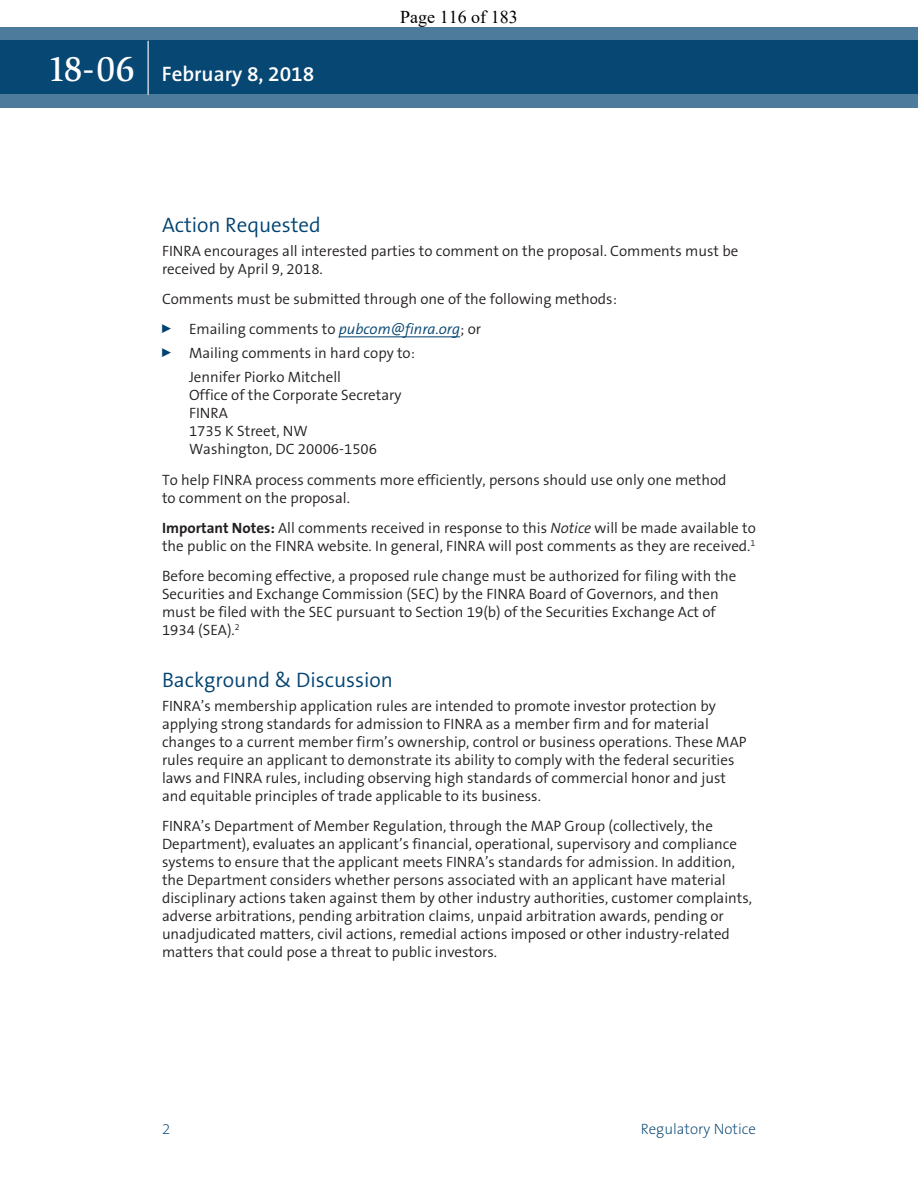
<style>
.page{position:relative;width:918px;height:1188px;background:#fff}
.page>*{position:absolute;margin:0;border:0;box-sizing:border-box;transform-origin:0 0}
.t1{font:300 21px "The Sans B4";color:#004270}
.t2{font:600 21px "The Sans B6";color:#fff}
.t3{font:18px "Times New Roman";color:#000}
.t4{font:300 15px/18px "The Sans B4";color:#231f20}
.t5{font:200 15px "The Sans B2";color:#004270}
.s1{font-family:"Slimbach LT";font-weight:500;font-size:36px}
.s2{font-style:italic;color:#004270}
.s3{font-family:"The Sans B7";font-weight:700}
.s4{font-style:italic}
</style>
<div class="page">
<hr style="left:339px;top:336px;width:121px;height:1px;background:#004270">
<svg style="left:0;top:27px;width:918px;height:81px;background:#1e5881"></svg>
<hr style="left:148px;top:41px;width:1px;height:54px;background:#fff">
<h1 class="t2" style="left:47px;top:63px;width:269px"><span class="s1">18-06</span> February 8, 2018</h1>
<p class="t3" style="left:400px;top:4px;width:119px">Page 116 of 183</p>
<h1 class="t1" style="left:162px;top:213px;width:160px">Action Requested</h1>
<p class="t4" style="left:162px;top:242px;width:578px">FINRA encourages all interested parties to comment on the proposal. Comments must be received by April 9, 2018.</p>
<p class="t4" style="left:162px;top:284px;width:456px;line-height:30px">Comments must be submitted through one of the following methods:<br><sup>0</sup> Emailing comments to <span class="s2">pubcom@finra.org</span>; or</p>
<p class="t4" style="left:189px;top:341px;width:227px;line-height:24px;text-indent:-27px"><sup>0</sup> Mailing comments in hard copy to:<br>Jennifer Piorko Mitchell</p>
<p class="t4" style="left:189px;top:386px;width:214px">Office of the Corporate Secretary<br>FINRA<br>1735 K Street, NW<br>Washington, DC 20006-1506</p>
<p class="t4" style="left:162px;top:471px;width:566px">To help FINRA process comments more efficiently, persons should use only one method to comment on the proposal.</p>
<p class="t4" style="left:162px;top:519px;width:595px"><span class="s3">Important Notes:</span> All comments received in response to this <span class="s4">Notice</span> will be made available to the public on the FINRA website. In general, FINRA will post comments as they are received.<sup>1</sup></p>
<p class="t4" style="left:162px;top:567px;width:576px">Before becoming effective, a proposed rule change must be authorized for filing with the Securities and Exchange Commission (SEC) by the FINRA Board of Governors, and then must be filed with the SEC pursuant to Section 19(b) of the Securities Exchange Act of 1934 (SEA).<sup>2</sup></p>
<h1 class="t1" style="left:162px;top:669px;width:233px">Background &amp; Discussion</h1>
<p class="t4" style="left:162px;top:698px;width:586px">FINRA’s membership application rules are intended to promote investor protection by applying strong standards for admission to FINRA as a member firm and for material changes to a current member firm’s ownership, control or business operations. These MAP rules require an applicant to demonstrate its ability to comply with the federal securities laws and FINRA rules, including observing high standards of commercial honor and just and equitable principles of trade applicable to its business.</p>
<p class="t4" style="left:162px;top:818px;width:592px">FINRA’s Department of Member Regulation, through the MAP Group (collectively, the Department), evaluates an applicant’s financial, operational, supervisory and compliance systems to ensure that the applicant meets FINRA’s standards for admission. In addition, the Department considers whether persons associated with an applicant have material disciplinary actions taken against them by other industry authorities, customer complaints, adverse arbitrations, pending arbitration claims, unpaid arbitration awards, pending or unadjudicated matters, civil actions, remedial actions imposed or other industry-related matters that could pose a threat to public investors.</p>
<p class="t5" style="left:162px;top:1121px;width:10px">2</p>
<p class="t5" style="left:641px;top:1121px;width:117px">Regulatory Notice</p>
</div>
